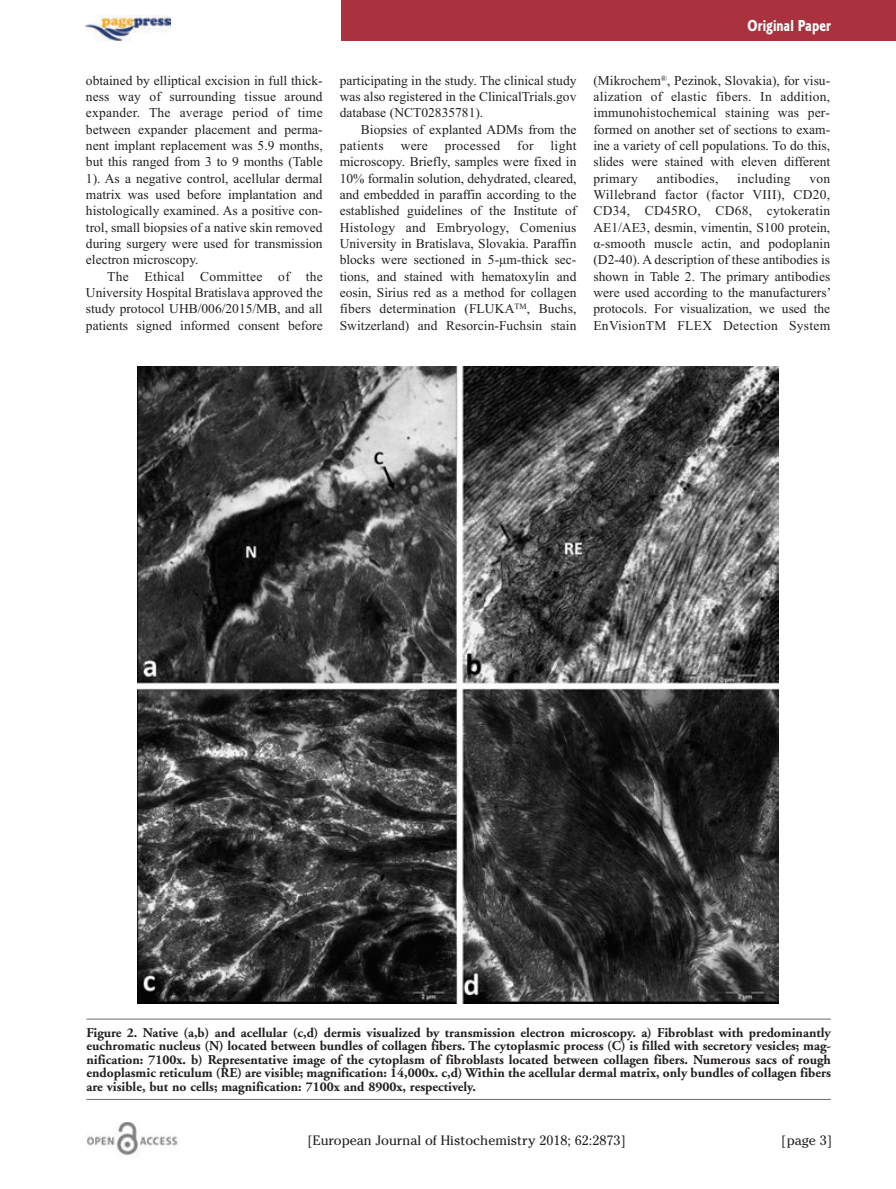
<style>
.page{position:relative;width:896px;height:1189px;background:#fff}
.page>*{position:absolute;margin:0;border:0;box-sizing:border-box;transform-origin:0 0}
.t1{font:16.5px "Corinthian Bold Condensed Plain";color:#fff}
.t2{font:13.5px/16.4px "Times New Roman";color:#231f20;text-align:justify}
.t3{font:700 13.5px/13.5px "Adobe Garamond";color:#231f20;text-align:justify}
.t4{font:13.5px "Cheltenham";color:#231f20}
.t5{font:13.5px "Times New Roman";letter-spacing:.02em;color:#231f20}
</style>
<div class="page">
<div style="left:341px;top:0;width:555px;height:40px;background:#aa323f"></div>
<img style="left:86px;top:16px;width:84px;height:25px">
<img style="left:87px;top:1122px;width:91px;height:33px">
<hr style="left:86px;top:1018px;width:745px;height:1px;background:#6c6d70">
<hr style="left:86px;top:1098px;width:745px;height:1px;background:#6c6d70">
<img style="left:138px;top:366px;width:641px;height:637px">
<p class="t2" style="left:86px;top:72px;width:238px">obtained by elliptical excision in full thick&shy;ness way of surrounding tissue around expander. The average period of time between expander placement and perma&shy;nent implant replacement was 5.9 months, but this ranged from 3 to 9 months (Table 1). As a negative control, acellular dermal matrix was used before implantation and histologically examined. As a positive con&shy;trol, small biopsies of a native skin removed during surgery were used for transmission electron microscopy.</p>
<p class="t2" style="left:86px;top:268px;width:238px;text-indent:21px">The Ethical Committee of the University Hospital Bratislava approved the study protocol UHB/006/2015/MB, and all patients signed informed consent before</p>
<p class="t1" style="left:747px;top:20px;width:85px">Original Paper</p>
<p class="t2" style="left:340px;top:72px;width:238px">participating in the study. The clinical study was also registered in the ClinicalTrials.gov database (NCT02835781).</p>
<p class="t2" style="left:340px;top:121px;width:238px;text-indent:21px">Biopsies of explanted ADMs from the patients</p>
<p class="t2" style="left:340px;top:137px;width:238px;text-indent:211px">light microscopy. Briefly, samples were fixed in 10% formalin solution, dehydrated, cleared, and embedded in paraffin according to the established guidelines of the Institute of Histology and Embryology, Comenius University in Bratislava, Slovakia. Paraffin blocks were sectioned in 5-μm-thick sec&shy;tions, and stained with hematoxylin and eosin, Sirius red as a method for collagen fibers determination (FLUKA<sup>TM</sup>, Buchs, Switzerland) and Resorcin-Fuchsin stain</p>
<p class="t2" style="left:401px;top:137px;width:29px">were</p>
<p class="t5" style="left:445px;top:137px;width:57px">processed</p>
<p class="t2" style="left:517px;top:137px;width:18px">for</p>
<p class="t2" style="left:593px;top:72px;width:238px">(Mikrochem<sup>®</sup>, Pezinok, Slovakia), for visu&shy;alization of elastic fibers. In addition, immunohistochemical staining was per&shy;formed on another set of sections to exam&shy;ine a variety of cell populations. To do this, slides were stained with eleven different primary</p>
<p class="t5" style="left:657px;top:170px;width:63px">antibodies,</p>
<p class="t5" style="left:737px;top:170px;width:55px">including</p>
<p class="t2" style="left:593px;top:170px;width:239px;text-indent:216px">von Willebrand factor (factor VIII), CD20, CD34, CD45RO, CD68, cytokeratin AE1/AE3, desmin, vimentin, S100 protein, α-smooth muscle actin, and podoplanin (D2-40). A description of these antibodies is shown in Table 2. The primary antibodies were used according to the manufacturers’ protocols. For visualization, we used the EnVisionTM FLEX Detection System</p>
<p class="t3" style="left:86px;top:1026px;width:746px">Figure 2. Native (a,b) and acellular (c,d) dermis visualized by transmission electron microscopy. a) Fibroblast with predominantly euchromatic nucleus (N) located between bundles of collagen fibers. The cytoplasmic process (C) is filled with secretory vesicles; mag&shy;nification: 7100x. b) Representative image of the cytoplasm of fibroblasts located between collagen fibers. Numerous sacs of rough endoplasmic reticulum (RE) are visible; magnification: 14,000x. c,d) Within the acellular dermal matrix, only bundles of collagen fibers are visible, but no cells; magnification: 7100x and 8900x, respectively.</p>
<p class="t4" style="left:307px;top:1131px;width:320px">[European Journal of Histochemistry 2018; 62:2873]</p>
<p class="t4" style="left:781px;top:1131px;width:52px">[page 3]</p>
</div>
